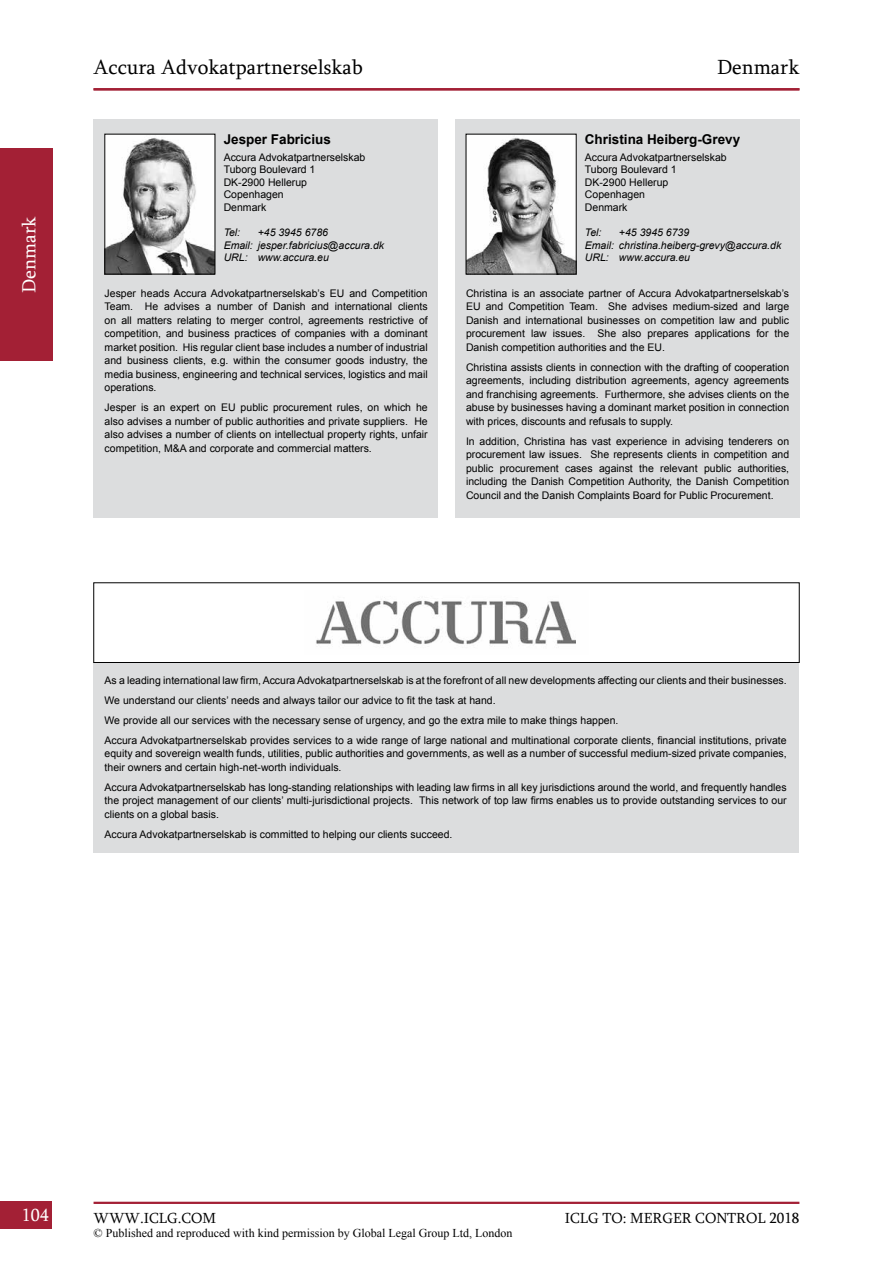
<style>
.page{position:relative;width:893px;height:1263px;background:#fff}
.page>*{position:absolute;margin:0;border:0;box-sizing:border-box;transform-origin:0 0}
.t1{font:21px "Sylfaen";color:#000}
.t2{font:19.5px "Sylfaen";color:#fff}
.t3{font:18px "Sylfaen";color:#fff}
.t4{font:15px "Sylfaen";color:#000}
.t5{font:700 13.5px "Arial";color:#000}
.t6{font:12px "Times New Roman";color:#000}
.t7{font:10.5px/13.5px "Arial";color:#000;text-align:justify}
.t8{font:italic 10.5px/12.6px "Arial";color:#000}
</style>
<div class="page">
<div style="left:0;top:1201px;width:52px;height:28px;background:#a32035"></div>
<hr style="left:94px;top:1202px;width:705px;height:2px;background:#a32035">
<div style="left:0;top:148px;width:53px;height:213px;background:#a32035"></div>
<div style="left:94px;top:119px;width:344px;height:398px;background:#dcddde"></div>
<div style="left:94px;top:663px;width:705px;height:190px;background:#dcddde"></div>
<div style="left:455px;top:119px;width:344px;height:398px;background:#dcddde"></div>
<hr style="left:94px;top:88px;width:705px;height:2px;background:#a32035">
<img style="left:107px;top:136px;width:106px;height:136px">
<img style="left:468px;top:136px;width:106px;height:136px">
<img style="left:316px;top:600px;width:260px;height:46px">
<div style="left:94px;top:583px;width:705px;height:80px;border:1px solid #000"></div>
<h2 class="t2" style="left:16px;top:293px;width:78px;rotate:-90deg">Denmark</h2>
<h1 class="t1" style="left:94px;top:53px;width:271px">Accura Advokatpartnerselskab</h1>
<h1 class="t1" style="left:717px;top:53px;width:84px">Denmark</h1>
<p class="t5" style="left:224px;top:130px;width:109px">Jesper Fabricius</p>
<p class="t7" style="left:224px;top:151px;width:143px;line-height:12.6px;text-align:left">Accura Advokatpartnerselskab<br>Tuborg Boulevard 1<br>DK-2900 Hellerup<br>Copenhagen<br>Denmark</p>
<p class="t8" style="left:224px;top:226px;width:18px">Tel:</p>
<p class="t8" style="left:224px;top:226px;width:162px;text-indent:34px">+45 3945 6786<br>Email: jesper.fabricius@accura.dk<br>URL: www.accura.eu</p>
<p class="t7" style="left:105px;top:286px;width:325px">Jesper heads Accura Advokatpartnerselskab’s EU and Competition Team. He advises a number of Danish and international clients on all matters relating to merger control, agreements restrictive of competition, and business practices of companies with a dominant market position. His regular client base includes a number of industrial and business clients, e.g. within the consumer goods industry, the media business, engineering and technical services, logistics and mail operations.</p>
<p class="t7" style="left:105px;top:401px;width:325px">Jesper is an expert on EU public procurement rules, on which he also advises a number of public authorities and private suppliers. He also advises a number of clients on intellectual property rights, unfair competition, M&amp;A and corporate and commercial matters.</p>
<p class="t5" style="left:585px;top:130px;width:157px">Christina Heiberg-Grevy</p>
<p class="t7" style="left:585px;top:151px;width:143px;line-height:12.6px;text-align:left">Accura Advokatpartnerselskab<br>Tuborg Boulevard 1<br>DK-2900 Hellerup<br>Copenhagen<br>Denmark</p>
<p class="t8" style="left:585px;top:226px;width:18px">Tel:</p>
<p class="t8" style="left:585px;top:226px;width:198px;text-indent:34px">+45 3945 6739<br>Email: christina.heiberg-grevy@accura.dk<br>URL: www.accura.eu</p>
<p class="t7" style="left:466px;top:286px;width:325px">Christina is an associate partner of Accura Advokatpartnerselskab’s EU and Competition Team. She advises medium-sized and large Danish and international businesses on competition law and public procurement law issues. She also prepares applications for the Danish competition authorities and the EU.</p>
<p class="t7" style="left:466px;top:360px;width:325px">Christina assists clients in connection with the drafting of cooperation agreements, including distribution agreements, agency agreements and franchising agreements. Furthermore, she advises clients on the abuse by businesses having a dominant market position in connection with prices, discounts and refusals to supply.</p>
<p class="t7" style="left:466px;top:434px;width:325px">In addition, Christina has vast experience in advising tenderers on procurement law issues. She represents clients in competition and public procurement cases against the relevant public authorities, including the Danish Competition Authority, the Danish Competition Council and the Danish Complaints Board for Public Procurement.</p>
<p class="t7" style="left:105px;top:670px;width:684px;line-height:20px;text-align:left">As a leading international law firm, Accura Advokatpartnerselskab is at the forefront of all new developments affecting our clients and their businesses.<br>We understand our clients’ needs and always tailor our advice to fit the task at hand.<br>We provide all our services with the necessary sense of urgency, and go the extra mile to make things happen.<br>Accura Advokatpartnerselskab provides services to a wide range of large national and multinational corporate clients, financial institutions, private</p>
<p class="t7" style="left:105px;top:747px;width:684px">equity and sovereign wealth funds, utilities, public authorities and governments, as well as a number of successful medium-sized private companies, their owners and certain high-net-worth individuals.</p>
<p class="t7" style="left:105px;top:780px;width:684px">Accura Advokatpartnerselskab has long-standing relationships with leading law firms in all key jurisdictions around the world, and frequently handles the project management of our clients’ multi-jurisdictional projects. This network of top law firms enables us to provide outstanding services to our clients on a global basis.</p>
<p class="t7" style="left:105px;top:827px;width:349px">Accura Advokatpartnerselskab is committed to helping our clients succeed.</p>
<h3 class="t3" style="left:22px;top:1202px;width:29px">104</h3>
<h3 class="t4" style="left:94px;top:1208px;width:124px">WWW.ICLG.COM</h3>
<h3 class="t4" style="left:565px;top:1208px;width:236px">ICLG TO: MERGER CONTROL 2018</h3>
<p class="t6" style="left:94px;top:1225px;width:420px">© Published and reproduced with kind permission by Global Legal Group Ltd, London</p>
</div>
